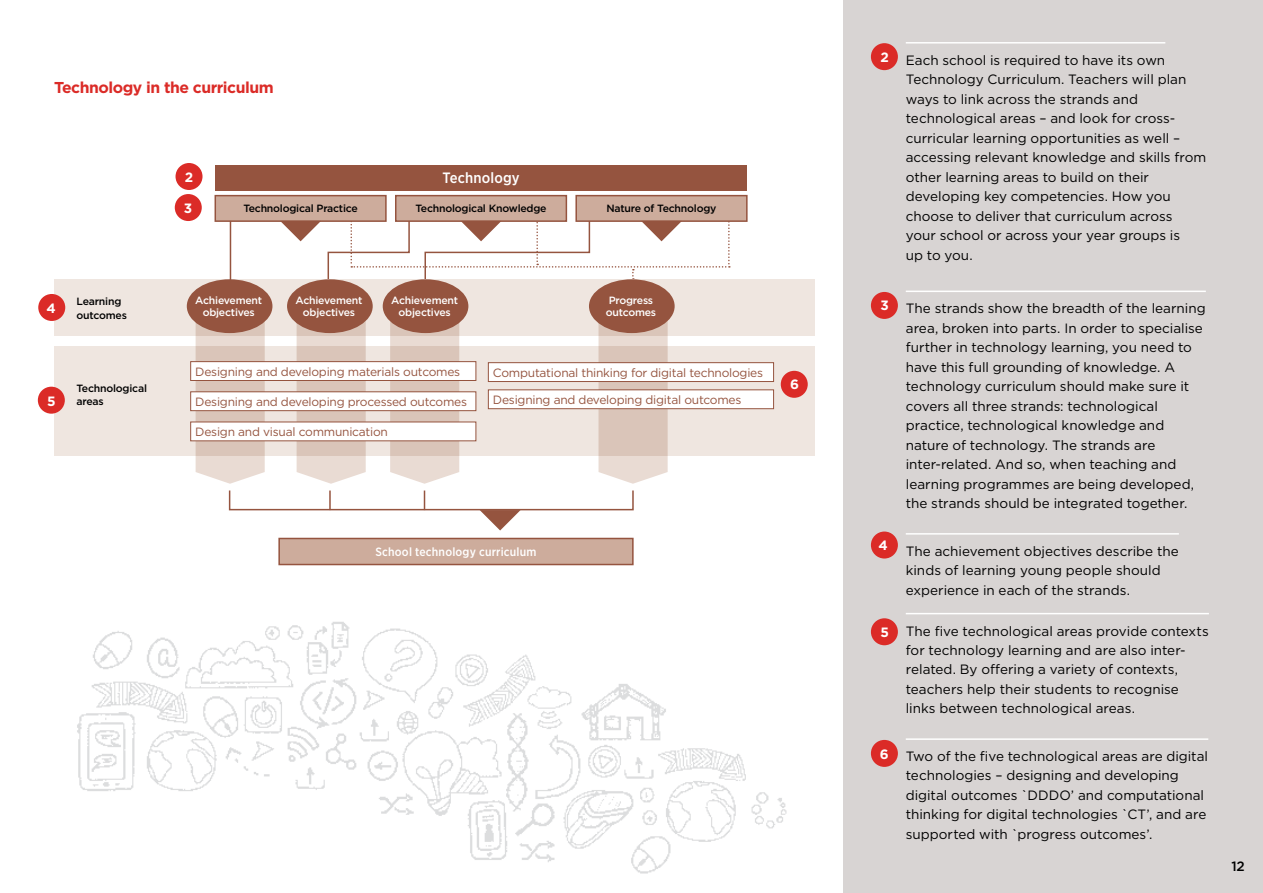
<style>
.page{position:relative;width:1263px;height:893px;background:#fff}
.page>*{position:absolute;margin:0;border:0;box-sizing:border-box;transform-origin:0 0}
.t1{font:700 15.75px "Gotham";letter-spacing:-.03em;color:#db2b27}
.t2{font:500 15px "Gotham Narrow";letter-spacing:.005em;color:#fff}
.t3{font:13.5px/19.5px "Gotham";color:#000}
.t4{font:700 13.5px "Gotham";color:#fff}
.t5{font:500 13.5px "Gotham";color:#000}
.t6{font:12px "Gotham";letter-spacing:-.02em;color:#95543f}
.t7{font:500 12px "Gotham Narrow";letter-spacing:.015em;color:#fff}
.t8{font:500 10.5px/13.5px "Gotham";letter-spacing:-.02em;color:#000}
.t9{font:500 10.5px/12px "Gotham";letter-spacing:-.02em;color:#fff;text-align:center}
</style>
<div class="page">
<img style="left:77px;top:622px;width:710px;height:252px">
<div style="left:54px;top:280px;width:760px;height:56px;background:#efe6e0"></div>
<div style="left:54px;top:347px;width:760px;height:109px;background:#efe6e0"></div>
<svg style="left:196px;top:321px;width:69px;height:163px;background:#e0cec4"></svg>
<svg style="left:297px;top:321px;width:69px;height:163px;background:#e0cec4"></svg>
<svg style="left:390px;top:321px;width:69px;height:163px;background:#e0cec4"></svg>
<svg style="left:598px;top:321px;width:70px;height:163px;background:#e0cec3"></svg>
<div style="left:215px;top:165px;width:532px;height:25px;background:#95543f"></div>
<div style="left:279px;top:538px;width:354px;height:26px;background:#cdac9c"></div>
<div style="left:278px;top:538px;width:356px;height:27px;border:2px solid #95543f"></div>
<div style="left:215px;top:196px;width:171px;height:25px;background:#cdac9c"></div>
<div style="left:215px;top:195px;width:172px;height:27px;border:2px solid #95543f"></div>
<div style="left:396px;top:196px;width:170px;height:25px;background:#cdac9c"></div>
<div style="left:395px;top:195px;width:172px;height:27px;border:2px solid #95543f"></div>
<div style="left:576px;top:196px;width:171px;height:25px;background:#cdac9c"></div>
<div style="left:575px;top:195px;width:173px;height:27px;border:2px solid #95543f"></div>
<div style="left:187px;top:279px;width:85px;height:54px;background:#95543f;border-radius:50%"></div>
<div style="left:287px;top:279px;width:86px;height:54px;background:#95543f;border-radius:50%"></div>
<div style="left:383px;top:279px;width:85px;height:54px;background:#95543f;border-radius:50%"></div>
<div style="left:589px;top:279px;width:86px;height:54px;background:#95543f;border-radius:50%"></div>
<div style="left:191px;top:362px;width:285px;height:18px;background:#fff"></div>
<div style="left:190px;top:361px;width:286px;height:20px;border:1px solid #95543f"></div>
<div style="left:488px;top:363px;width:285px;height:18px;background:#fff"></div>
<div style="left:488px;top:362px;width:286px;height:20px;border:1px solid #95543f"></div>
<div style="left:191px;top:392px;width:285px;height:19px;background:#fff"></div>
<div style="left:190px;top:391px;width:286px;height:20px;border:1px solid #95543f"></div>
<div style="left:488px;top:390px;width:285px;height:19px;background:#fff"></div>
<div style="left:488px;top:389px;width:286px;height:20px;border:1px solid #95543f"></div>
<div style="left:191px;top:422px;width:285px;height:19px;background:#fff"></div>
<div style="left:229px;top:490px;width:405px;height:20px;border:2px solid #95543f"></div>
<svg style="left:280px;top:221px;width:41px;height:20px"></svg>
<svg style="left:480px;top:510px;width:41px;height:20px"></svg>
<svg style="left:327px;top:211px;width:403px;height:73px"></svg>
<hr style="left:230px;top:221px;width:1px;height:68px;background:#95543f">
<hr style="left:329px;top:490px;width:2px;height:20px;background:#95543f">
<svg style="left:424px;top:490px;width:1px;height:20px"></svg>
<div style="left:176px;top:163px;width:26px;height:27px;background:#db2b27;border-radius:50%"></div>
<div style="left:175px;top:194px;width:27px;height:27px;background:#db2b27;border-radius:50%"></div>
<div style="left:38px;top:294px;width:27px;height:27px;background:#db2b27;border-radius:50%"></div>
<div style="left:38px;top:387px;width:27px;height:27px;background:#db2b27;border-radius:50%"></div>
<div style="left:781px;top:371px;width:27px;height:27px;background:#db2b27;border-radius:50%"></div>
<div style="left:844px;top:0;width:419px;height:893px;background:#d8d4d3"></div>
<hr style="left:906px;top:42px;width:259px;height:2px;background:#fff">
<hr style="left:906px;top:291px;width:300px;height:1px;background:#fff">
<hr style="left:906px;top:533px;width:273px;height:2px;background:#fff">
<hr style="left:906px;top:613px;width:303px;height:1px;background:#fff">
<hr style="left:906px;top:738px;width:302px;height:2px;background:#fff">
<div style="left:871px;top:43px;width:27px;height:27px;background:#db2b27;border-radius:50%"></div>
<div style="left:871px;top:292px;width:27px;height:27px;background:#db2b27;border-radius:50%"></div>
<div style="left:871px;top:531px;width:27px;height:27px;background:#db2b27;border-radius:50%"></div>
<div style="left:871px;top:618px;width:27px;height:27px;background:#db2b27;border-radius:50%"></div>
<div style="left:871px;top:740px;width:27px;height:27px;background:#db2b27;border-radius:50%"></div>
<p class="t1" style="left:54px;top:77px;width:221px">Technology in the curriculum</p>
<p class="t4" style="left:185px;top:168px;width:10px">2</p>
<p class="t4" style="left:184px;top:199px;width:10px">3</p>
<p class="t2" style="left:442px;top:168px;width:79px">Technology</p>
<p class="t8" style="left:243px;top:201px;width:116px">Technological Practice</p>
<p class="t8" style="left:415px;top:201px;width:133px">Technological Knowledge</p>
<p class="t8" style="left:606px;top:201px;width:111px">Nature of Technology</p>
<p class="t4" style="left:46px;top:299px;width:11px">4</p>
<p class="t8" style="left:77px;top:294px;width:52px">Learning outcomes</p>
<p class="t4" style="left:47px;top:392px;width:10px">5</p>
<p class="t8" style="left:77px;top:381px;width:72px">Technological areas</p>
<p class="t9" style="left:195px;top:295px;width:68px">Achievement objectives</p>
<p class="t9" style="left:296px;top:295px;width:68px">Achievement objectives</p>
<p class="t9" style="left:391px;top:295px;width:68px">Achievement objectives</p>
<p class="t9" style="left:606px;top:295px;width:52px;text-align:left">Progress outcomes</p>
<p class="t6" style="left:195px;top:364px;width:266px">Designing and developing materials outcomes</p>
<p class="t6" style="left:493px;top:365px;width:272px">Computational thinking for digital technologies</p>
<p class="t6" style="left:195px;top:394px;width:273px">Designing and developing processed outcomes</p>
<p class="t6" style="left:493px;top:392px;width:250px">Designing and developing digital outcomes</p>
<p class="t6" style="left:195px;top:424px;width:194px">Design and visual communication</p>
<p class="t4" style="left:790px;top:376px;width:10px">6</p>
<p class="t7" style="left:375px;top:545px;width:163px">School technology curriculum</p>
<p class="t4" style="left:880px;top:48px;width:10px">2</p>
<p class="t4" style="left:880px;top:297px;width:10px">3</p>
<p class="t4" style="left:878px;top:536px;width:11px">4</p>
<p class="t4" style="left:880px;top:624px;width:10px">5</p>
<p class="t4" style="left:880px;top:745px;width:10px">6</p>
<p class="t3" style="left:906px;top:50px;width:302px">Each school is required to have its own Technology Curriculum. Teachers will plan ways to link across the strands and technological areas – and look for cross&shy;curricular learning opportunities as well – accessing relevant knowledge and skills from other learning areas to build on their developing key competencies. How you choose to deliver that curriculum across your school or across your year groups is<br>up to you.</p>
<p class="t3" style="left:906px;top:298px;width:301px">The strands show the breadth of the learning area, broken into parts. In order to specialise further in technology learning, you need to have this full grounding of knowledge. A technology curriculum should make sure it covers all three strands: technological practice, technological knowledge and nature of technology. The strands are inter-related. And so, when teaching and learning programmes are being developed, the strands should be integrated together.</p>
<p class="t3" style="left:906px;top:541px;width:274px">The achievement objectives describe the kinds of learning young people should experience in each of the strands.</p>
<p class="t3" style="left:906px;top:621px;width:304px">The five technological areas provide contexts for technology learning and are also inter&shy;related. By offering a variety of contexts, teachers help their students to recognise links between technological areas.</p>
<p class="t3" style="left:906px;top:746px;width:304px">Two of the five technological areas are digital technologies – designing and developing digital outcomes `DDDO’ and computational thinking for digital technologies `CT’, and are supported with `progress outcomes’.</p>
<p class="t5" style="left:1231px;top:857px;width:15px">12</p>
</div>
